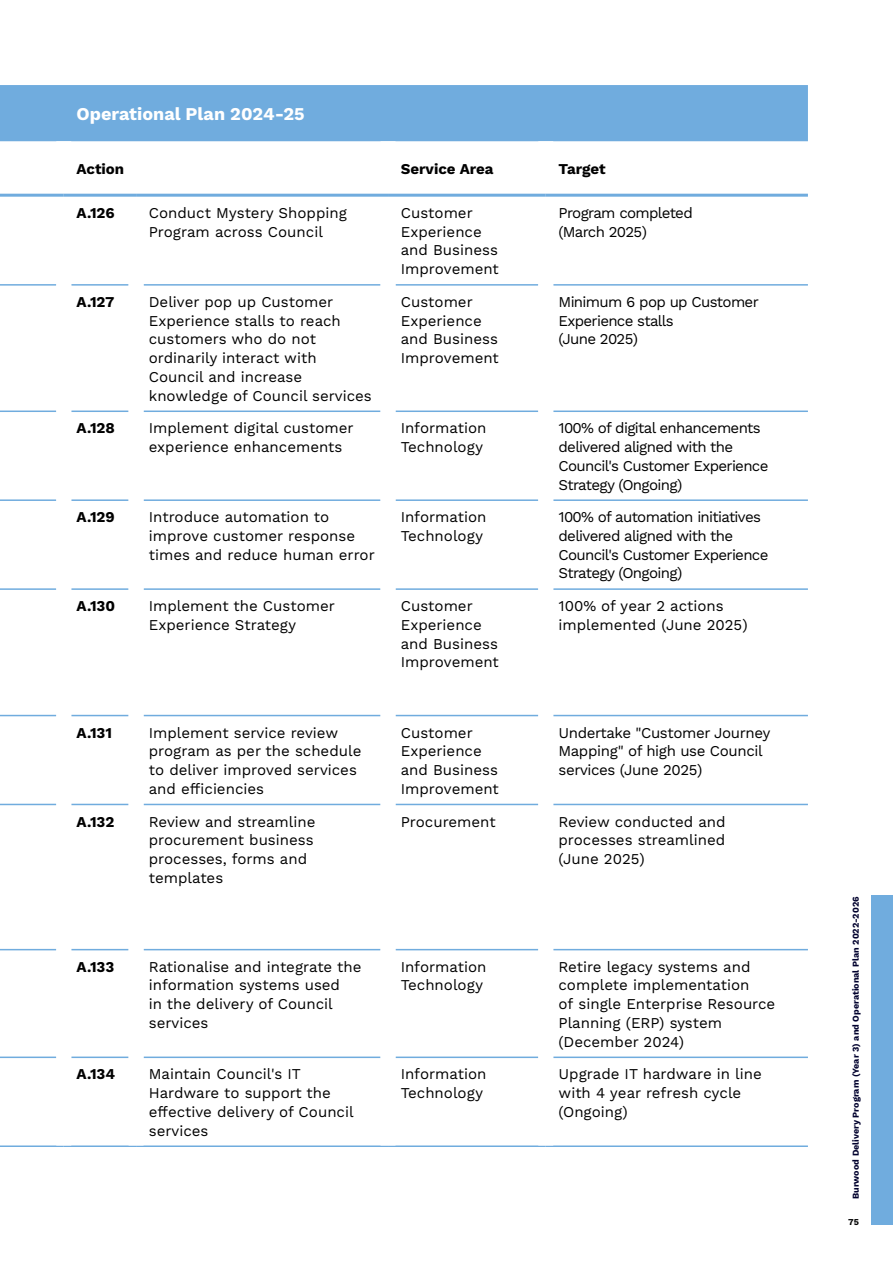
<style>
.page{position:relative;width:893px;height:1263px;background:#fff}
.page>*{position:absolute;margin:0;border:0;box-sizing:border-box;transform-origin:0 0}
.t1{font:700 18px "Work Sans";color:#fff}
.t2{font:15px/18.8px "Work Sans";color:#000}
.t3{font:15px/18.8px "Work Sans";letter-spacing:-.045em;color:#000}
.t4{font:700 15px "Work Sans";color:#000}
.t5{font:15px/18.8px "Work Sans";letter-spacing:-.025em;color:#000}
.t6{font:700 9px "Work Sans";color:#00002d}
.t7{font:700 9px "Work Sans";color:#000}
</style>
<div class="page">
<div style="left:0;top:85px;width:808px;height:56px;background:#70acde"></div>
<hr style="left:0;top:284px;width:56px;height:2px;background:#70acde">
<hr style="left:71px;top:284px;width:58px;height:2px;background:#70acde">
<hr style="left:144px;top:284px;width:236px;height:2px;background:#70acde">
<hr style="left:395px;top:284px;width:143px;height:2px;background:#70acde">
<hr style="left:553px;top:284px;width:255px;height:2px;background:#70acde">
<hr style="left:0;top:410px;width:56px;height:2px;background:#70acde">
<hr style="left:71px;top:410px;width:58px;height:2px;background:#70acde">
<hr style="left:144px;top:410px;width:236px;height:2px;background:#70acde">
<hr style="left:395px;top:410px;width:143px;height:2px;background:#70acde">
<hr style="left:553px;top:410px;width:255px;height:2px;background:#70acde">
<hr style="left:0;top:499px;width:56px;height:2px;background:#70acde">
<hr style="left:71px;top:499px;width:58px;height:2px;background:#70acde">
<hr style="left:144px;top:499px;width:236px;height:2px;background:#70acde">
<hr style="left:395px;top:499px;width:143px;height:2px;background:#70acde">
<hr style="left:553px;top:499px;width:255px;height:2px;background:#70acde">
<hr style="left:0;top:588px;width:56px;height:2px;background:#70acde">
<hr style="left:71px;top:588px;width:58px;height:2px;background:#70acde">
<hr style="left:144px;top:588px;width:236px;height:2px;background:#70acde">
<hr style="left:395px;top:588px;width:143px;height:2px;background:#70acde">
<hr style="left:553px;top:588px;width:255px;height:2px;background:#70acde">
<hr style="left:0;top:715px;width:56px;height:1px;background:#70acde">
<hr style="left:71px;top:715px;width:58px;height:1px;background:#70acde">
<hr style="left:144px;top:715px;width:236px;height:1px;background:#70acde">
<hr style="left:395px;top:715px;width:143px;height:1px;background:#70acde">
<hr style="left:553px;top:715px;width:255px;height:1px;background:#70acde">
<hr style="left:0;top:804px;width:56px;height:1px;background:#70acde">
<hr style="left:71px;top:804px;width:58px;height:1px;background:#70acde">
<hr style="left:144px;top:804px;width:236px;height:1px;background:#70acde">
<hr style="left:395px;top:804px;width:143px;height:1px;background:#70acde">
<hr style="left:553px;top:804px;width:255px;height:1px;background:#70acde">
<hr style="left:0;top:949px;width:56px;height:1px;background:#70acde">
<hr style="left:71px;top:949px;width:58px;height:1px;background:#70acde">
<hr style="left:144px;top:949px;width:236px;height:1px;background:#70acde">
<hr style="left:395px;top:949px;width:143px;height:1px;background:#70acde">
<hr style="left:553px;top:949px;width:255px;height:1px;background:#70acde">
<hr style="left:0;top:1056px;width:56px;height:2px;background:#70acde">
<hr style="left:71px;top:1056px;width:58px;height:2px;background:#70acde">
<hr style="left:144px;top:1056px;width:236px;height:2px;background:#70acde">
<hr style="left:395px;top:1056px;width:143px;height:2px;background:#70acde">
<hr style="left:553px;top:1056px;width:255px;height:2px;background:#70acde">
<hr style="left:0;top:1145px;width:64px;height:2px;background:#70acde">
<hr style="left:64px;top:1145px;width:72px;height:2px;background:#70acde">
<hr style="left:136px;top:1145px;width:252px;height:2px;background:#70acde">
<hr style="left:388px;top:1145px;width:158px;height:2px;background:#70acde">
<hr style="left:546px;top:1145px;width:262px;height:2px;background:#70acde">
<hr style="left:0;top:194px;width:64px;height:3px;background:#70acde">
<hr style="left:64px;top:194px;width:72px;height:3px;background:#70acde">
<hr style="left:136px;top:194px;width:252px;height:3px;background:#70acde">
<hr style="left:388px;top:194px;width:158px;height:3px;background:#70acde">
<hr style="left:546px;top:194px;width:262px;height:3px;background:#70acde">
<div style="left:872px;top:895px;width:21px;height:330px;background:#70acde"></div>
<p class="t1" style="left:77px;top:103px;width:230px">Operational Plan 2024-25</p>
<p class="t4" style="left:77px;top:160px;width:49px">Action</p>
<p class="t4" style="left:401px;top:160px;width:94px">Service Area</p>
<p class="t4" style="left:558px;top:160px;width:49px">Target</p>
<p class="t4" style="left:77px;top:204px;width:40px">A.126</p>
<p class="t2" style="left:149px;top:204px;width:200px">Conduct Mystery Shopping<br>Program across Council</p>
<p class="t2" style="left:401px;top:204px;width:100px">Customer<br>Experience and Business<br>Improvement</p>
<p class="t3" style="left:558px;top:204px;width:136px">Program completed (March 2025)</p>
<p class="t4" style="left:77px;top:293px;width:39px">A.127</p>
<p class="t2" style="left:149px;top:293px;width:224px">Deliver pop up Customer<br>Experience stalls to reach customers who do not ordinarily interact with<br>Council and increase knowledge of Council services</p>
<p class="t2" style="left:401px;top:293px;width:100px">Customer<br>Experience and Business<br>Improvement</p>
<p class="t3" style="left:558px;top:293px;width:202px">Minimum 6 pop up Customer<br>Experience stalls<br>(June 2025)</p>
<p class="t4" style="left:77px;top:419px;width:40px">A.128</p>
<p class="t2" style="left:149px;top:419px;width:206px">Implement digital customer experience enhancements</p>
<p class="t2" style="left:401px;top:419px;width:87px">Information<br>Technology</p>
<p class="t3" style="left:558px;top:419px;width:211px">100% of digital enhancements delivered aligned with the<br>Council's Customer Experience<br>Strategy (Ongoing)</p>
<p class="t4" style="left:77px;top:508px;width:40px">A.129</p>
<p class="t2" style="left:149px;top:508px;width:227px">Introduce automation to improve customer response times and reduce human error</p>
<p class="t2" style="left:401px;top:508px;width:87px">Information<br>Technology</p>
<p class="t3" style="left:558px;top:508px;width:211px">100% of automation initiatives delivered aligned with the<br>Council's Customer Experience<br>Strategy (Ongoing)</p>
<p class="t4" style="left:77px;top:597px;width:40px">A.130</p>
<p class="t2" style="left:149px;top:597px;width:188px">Implement the Customer<br>Experience Strategy</p>
<p class="t2" style="left:401px;top:597px;width:100px">Customer<br>Experience and Business<br>Improvement</p>
<p class="t2" style="left:558px;top:597px;width:191px">100% of year 2 actions implemented (June 2025)</p>
<p class="t4" style="left:77px;top:724px;width:37px">A.131</p>
<p class="t2" style="left:149px;top:724px;width:214px">Implement service review program as per the schedule to deliver improved services and efficiencies</p>
<p class="t2" style="left:401px;top:724px;width:100px">Customer<br>Experience and Business<br>Improvement</p>
<p class="t5" style="left:558px;top:724px;width:213px">Undertake "Customer Journey<br>Mapping" of high use Council services (June 2025)</p>
<p class="t4" style="left:77px;top:813px;width:39px">A.132</p>
<p class="t2" style="left:149px;top:813px;width:168px">Review and streamline procurement business processes, forms and templates</p>
<p class="t2" style="left:401px;top:813px;width:96px">Procurement</p>
<p class="t2" style="left:558px;top:813px;width:169px;text-align:justify">Review conducted and processes streamlined (June 2025)</p>
<p class="t4" style="left:77px;top:958px;width:39px">A.133</p>
<p class="t2" style="left:149px;top:958px;width:214px">Rationalise and integrate the information systems used<br>in the delivery of Council services</p>
<p class="t2" style="left:401px;top:958px;width:87px">Information<br>Technology</p>
<p class="t2" style="left:558px;top:958px;width:218px">Retire legacy systems and complete implementation<br>of single Enterprise Resource<br>Planning (ERP) system (December 2024)</p>
<p class="t4" style="left:77px;top:1065px;width:40px">A.134</p>
<p class="t2" style="left:149px;top:1065px;width:206px">Maintain Council's IT<br>Hardware to support the effective delivery of Council services</p>
<p class="t2" style="left:401px;top:1065px;width:87px">Information<br>Technology</p>
<p class="t2" style="left:558px;top:1065px;width:205px">Upgrade IT hardware in line with 4 year refresh cycle (Ongoing)</p>
<p class="t6" style="left:851px;top:1199px;width:304px;rotate:-90deg">Burwood Delivery Program (Year 3) and Operational Plan 2022-2026</p>
<p class="t7" style="left:848px;top:1216px;width:12px">75</p>
</div>
